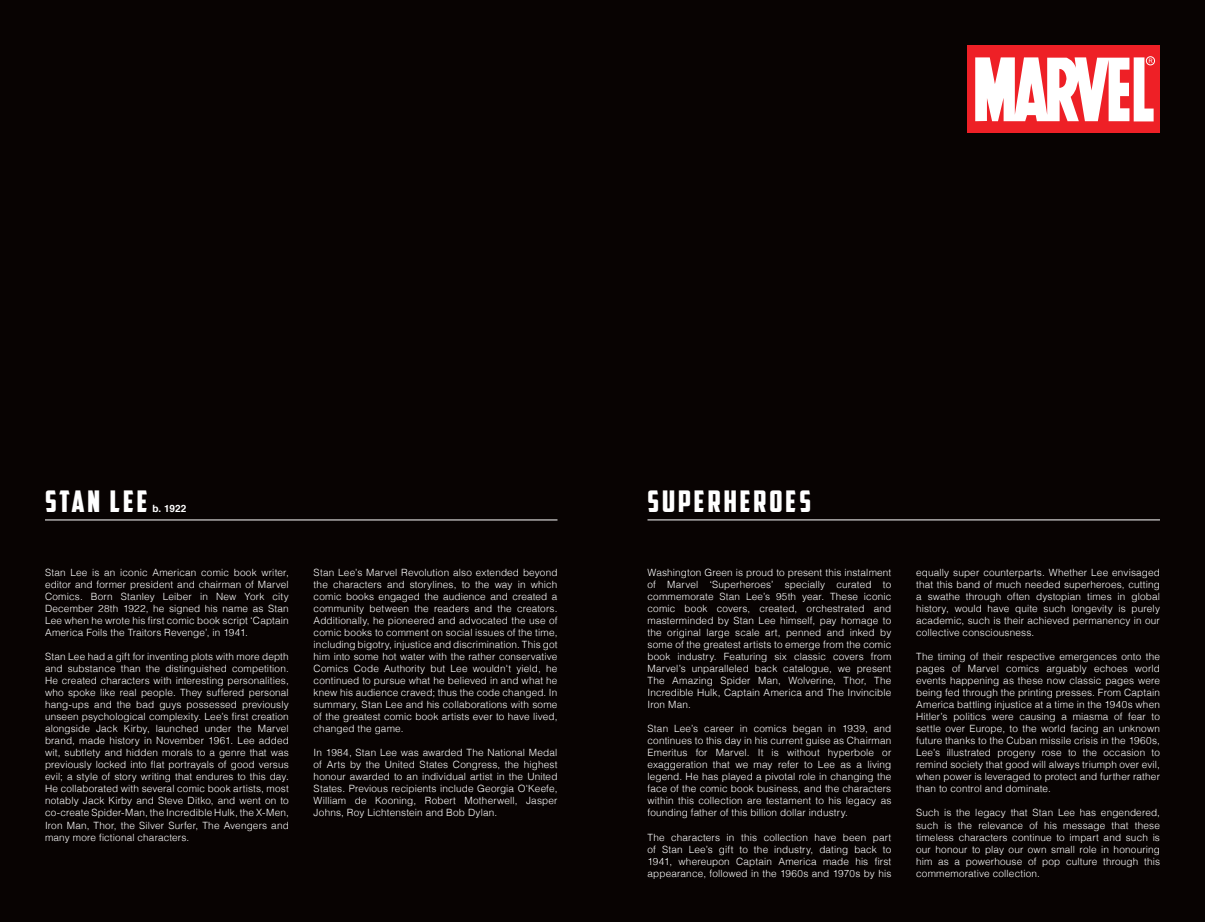
<style>
.page{position:relative;width:1205px;height:922px;background:#fff}
.page>*{position:absolute;margin:0;border:0;box-sizing:border-box;transform-origin:0 0}
.t1{font:30px "American Captain";letter-spacing:.1em;color:#fff}
.t2{font:300 10px/12px "Helvetica";letter-spacing:.015em;color:#fff;text-align:justify}
.t3{font:700 10px "Helvetica";color:#fff}
</style>
<div class="page">
<div style="left:0;top:0;width:1205px;height:921px;background:#080302"></div>
<div style="left:967px;top:45px;width:193px;height:87px;background:#ee2026"></div>
<div style="left:1146px;top:56px;width:9px;height:9px;border:1px solid #fff;border-radius:50%"></div>
<svg style="left:975px;top:57px;width:178px;height:64px"></svg>
<hr style="left:45px;top:519px;width:512px;height:1px;background:#fff">
<hr style="left:647px;top:519px;width:513px;height:1px;background:#fff">
<p class="t1" style="left:45px;top:483px;width:104px">STAN LEE</p>
<p class="t3" style="left:152px;top:500px;width:35px">b. 1922</p>
<p class="t2" style="left:45px;top:566px;width:245px">Stan Lee is an iconic American comic book writer, editor and former president and chairman of Marvel Comics. Born Stanley Leiber in New York city December 28th 1922, he signed his name as Stan Lee when he wrote his first comic book script ‘Captain America Foils the Traitors Revenge’, in 1941.</p>
<p class="t2" style="left:45px;top:650px;width:245px">Stan Lee had a gift for inventing plots with more depth and substance than the distinguished competition.<br>He created characters with interesting personalities, who spoke like real people. They suffered personal hang-ups and the bad guys possessed previously unseen psychological complexity. Lee’s first creation alongside Jack Kirby, launched under the Marvel brand, made history in November 1961. Lee added wit, subtlety and hidden morals to a genre that was previously locked into flat portrayals of good versus evil; a style of story writing that endures to this day.<br>He collaborated with several comic book artists, most notably Jack Kirby and Steve Ditko, and went on to co-create Spider-Man, the Incredible Hulk, the X-Men, Iron Man, Thor, the Silver Surfer, The Avengers and many more fictional characters.</p>
<p class="t2" style="left:314px;top:566px;width:245px">Stan Lee’s Marvel Revolution also extended beyond the characters and storylines, to the way in which comic books engaged the audience and created a community between the readers and the creators.<br>Additionally, he pioneered and advocated the use of comic books to comment on social issues of the time, including bigotry, injustice and discrimination. This got him into some hot water with the rather conservative Comics Code Authority but Lee wouldn't yield, he continued to pursue what he believed in and what he knew his audience craved; thus the code changed. In summary, Stan Lee and his collaborations with some of the greatest comic book artists ever to have lived, changed the game.</p>
<p class="t2" style="left:314px;top:746px;width:245px">In 1984, Stan Lee was awarded The National Medal of Arts by the United States Congress, the highest honour awarded to an individual artist in the United States. Previous recipients include Georgia O'Keefe, William de Kooning, Robert Motherwell, Jasper Johns, Roy Lichtenstein and Bob Dylan.</p>
<p class="t1" style="left:647px;top:483px;width:165px">SUPERHEROES</p>
<p class="t2" style="left:647px;top:566px;width:245px">Washington Green is proud to present this instalment of Marvel ‘Superheroes’ specially curated to commemorate Stan Lee’s 95th year. These iconic comic book covers, created, orchestrated and masterminded by Stan Lee himself, pay homage to the original large scale art, penned and inked by some of the greatest artists to emerge from the comic book industry. Featuring six classic covers from Marvel’s unparalleled back catalogue, we present The Amazing Spider Man, Wolverine, Thor, The Incredible Hulk, Captain America and The Invincible Iron Man.</p>
<p class="t2" style="left:647px;top:722px;width:245px">Stan Lee’s career in comics began in 1939, and continues to this day in his current guise as Chairman Emeritus for Marvel. It is without hyperbole or exaggeration that we may refer to Lee as a living legend. He has played a pivotal role in changing the face of the comic book business, and the characters within this collection are testament to his legacy as founding father of this billion dollar industry.</p>
<p class="t2" style="left:647px;top:830px;width:245px">The characters in this collection have been part of Stan Lee’s gift to the industry, dating back to 1941, whereupon Captain America made his first appearance, followed in the 1960s and 1970s by his</p>
<p class="t2" style="left:916px;top:566px;width:245px">equally super counterparts. Whether Lee envisaged that this band of much needed superheroes, cutting a swathe through often dystopian times in global history, would have quite such longevity is purely academic, such is their achieved permanency in our collective consciousness.</p>
<p class="t2" style="left:916px;top:650px;width:245px">The timing of their respective emergences onto the pages of Marvel comics arguably echoes world events happening as these now classic pages were being fed through the printing presses. From Captain America battling injustice at a time in the 1940s when Hitler’s politics were causing a miasma of fear to settle over Europe, to the world facing an unknown future thanks to the Cuban missile crisis in the 1960s, Lee’s illustrated progeny rose to the occasion to remind society that good will always triumph over evil, when power is leveraged to protect and further rather than to control and dominate.</p>
<p class="t2" style="left:916px;top:806px;width:245px">Such is the legacy that Stan Lee has engendered, such is the relevance of his message that these timeless characters continue to impart and such is our honour to play our own small role in honouring him as a powerhouse of pop culture through this commemorative collection.</p>
</div>
